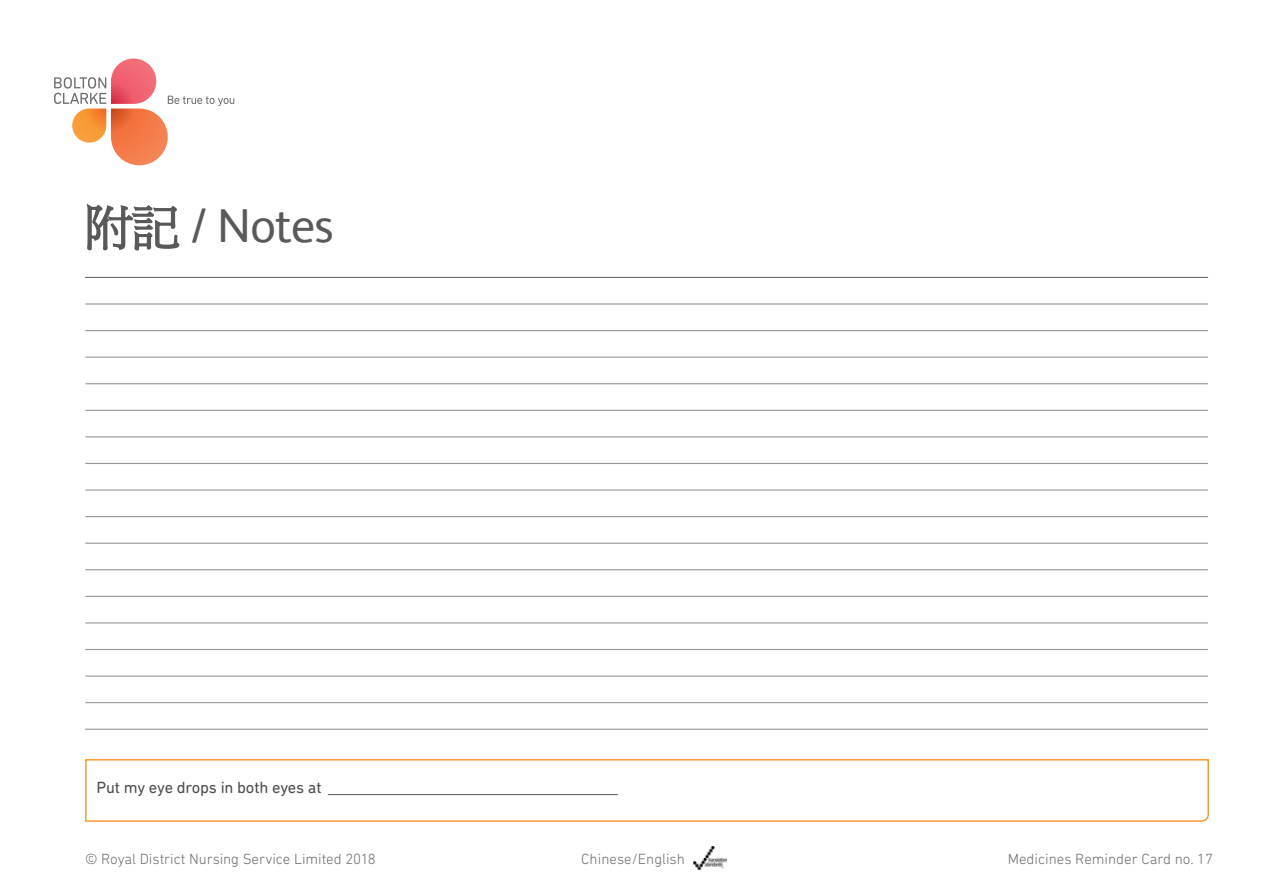
<style>
.page{position:relative;width:1263px;height:893px;background:#fff}
.page>*{position:absolute;margin:0;border:0;box-sizing:border-box;transform-origin:0 0}
.t1{font:47.7px "FS Albert";letter-spacing:-.01em;color:#58595b}
.t2{font:16.5px "DIN Next Rounded LT Pro";letter-spacing:-.01em;color:#4d4d4f}
.t3{font:300 15px "DIN Next Rounded LT Pro";color:#6d6e71}
.s1{font-family:"P Ming Li U"}
</style>
<div class="page">
<svg style="left:86px;top:331px;width:1122px;height:398px"></svg>
<hr style="left:85px;top:277px;width:1123px;height:1px;background:#6d6e71">
<hr style="left:85px;top:303px;width:1123px;height:2px;background:#939598">
<hr style="left:85px;top:330px;width:1123px;height:1px;background:#939598">
<hr style="left:85px;top:357px;width:1123px;height:1px;background:#939598">
<hr style="left:85px;top:383px;width:1123px;height:1px;background:#939598">
<hr style="left:85px;top:410px;width:1123px;height:1px;background:#939598">
<hr style="left:85px;top:436px;width:1123px;height:1px;background:#939598">
<hr style="left:85px;top:463px;width:1123px;height:1px;background:#939598">
<hr style="left:85px;top:489px;width:1123px;height:2px;background:#939598">
<hr style="left:85px;top:516px;width:1123px;height:1px;background:#939598">
<hr style="left:85px;top:543px;width:1123px;height:1px;background:#939598">
<hr style="left:85px;top:569px;width:1123px;height:1px;background:#939598">
<hr style="left:85px;top:596px;width:1123px;height:1px;background:#939598">
<hr style="left:85px;top:622px;width:1123px;height:1px;background:#939598">
<hr style="left:85px;top:649px;width:1123px;height:1px;background:#939598">
<hr style="left:85px;top:675px;width:1123px;height:2px;background:#939598">
<hr style="left:85px;top:702px;width:1123px;height:1px;background:#939598">
<hr style="left:85px;top:729px;width:1123px;height:1px;background:#939598">
<svg style="left:85px;top:759px;width:1124px;height:63px"></svg>
<img style="left:693px;top:846px;width:33px;height:23px">
<svg style="left:86px;top:203px;width:94px;height:48px"></svg>
<hr style="left:328px;top:794px;width:290px;height:1px;background:#636569">
<svg style="left:54px;top:59px;width:180px;height:106px"></svg>
<h1 class="t1" style="left:85px;top:194px;width:250px"><span class="s1">附記</span> / Notes</h1>
<p class="t2" style="left:97px;top:778px;width:227px">Put my eye drops in both eyes at</p>
<p class="t3" style="left:85px;top:850px;width:292px">© Royal District Nursing Service Limited 2018</p>
<p class="t3" style="left:581px;top:850px;width:105px">Chinese/English</p>
<p class="t3" style="left:1008px;top:850px;width:207px">Medicines Reminder Card no. 17</p>
</div>
